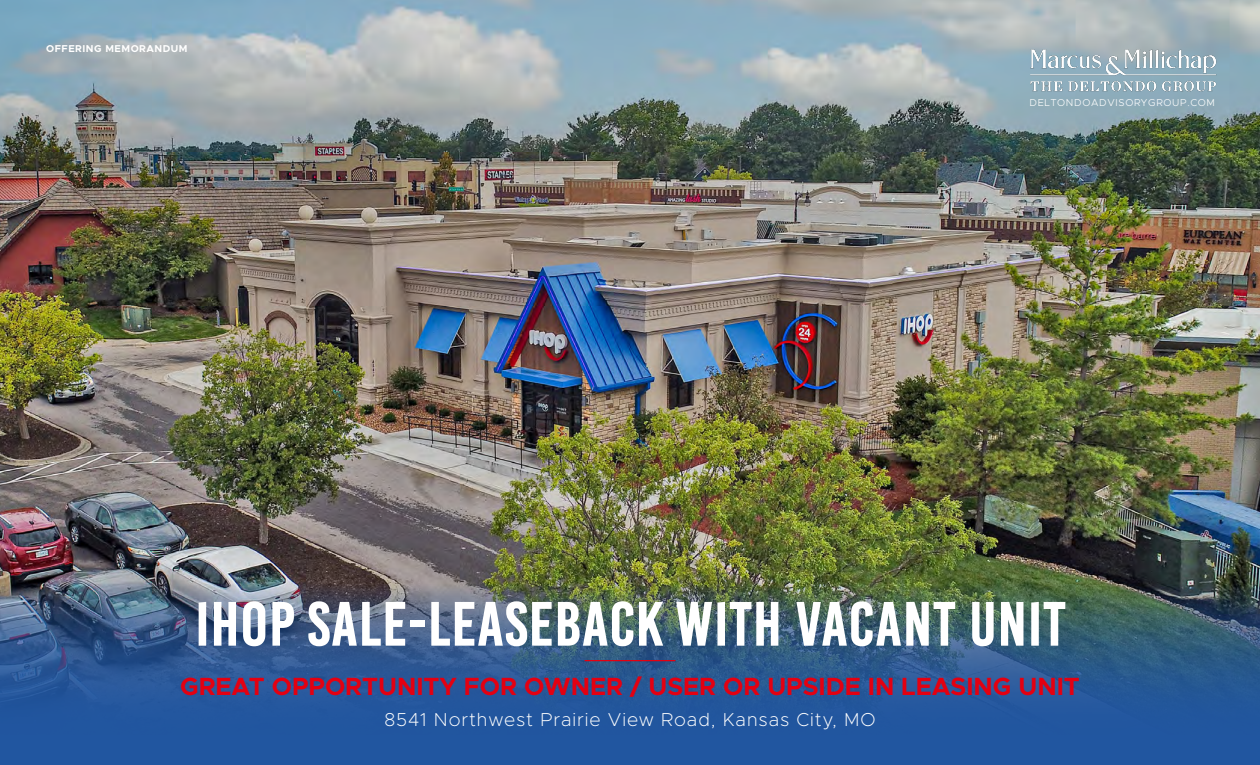
<style>
.page{position:relative;width:1260px;height:765px;background:#fff}
.page>*{position:absolute;margin:0;border:0;box-sizing:border-box;transform-origin:0 0}
.t1{font:700 62.5px "Base One";letter-spacing:.025em;color:#fff}
.t2{font:700 25px "Metropolis";color:#e40011}
.t3{font:200 18.75px "Metropolis";letter-spacing:.05em;color:#fff}
.t4{font:300 10px "Metropolis";letter-spacing:.07em;color:#fff}
.t5{font:700 10px "Metropolis";letter-spacing:.05em;color:#fff}
</style>
<div class="page">
<img style="left:0;top:0;width:1260px;height:569px">
<img style="left:0;top:569px;width:1260px;height:196px">
<img style="left:1029px;top:49px;width:187px;height:42px">
<hr style="left:585px;top:660px;width:90px;height:1px;background:#e40011">
<p class="t5" style="left:46px;top:43px;width:143px">OFFERING MEMORANDUM</p>
<p class="t4" style="left:1030px;top:97px;width:187px">DELTONDOADVISORYGROUP.COM</p>
<h1 class="t1" style="left:196px;top:591px;width:871px">IHOP SALE-LEASEBACK WITH VACANT UNIT</h1>
<p class="t2" style="left:180px;top:671px;width:901px">GREAT OPPORTUNITY FOR OWNER / USER OR UPSIDE IN LEASING UNIT</p>
<p class="t3" style="left:384px;top:708px;width:493px">8541 Northwest Prairie View Road, Kansas City, MO</p>
</div>
